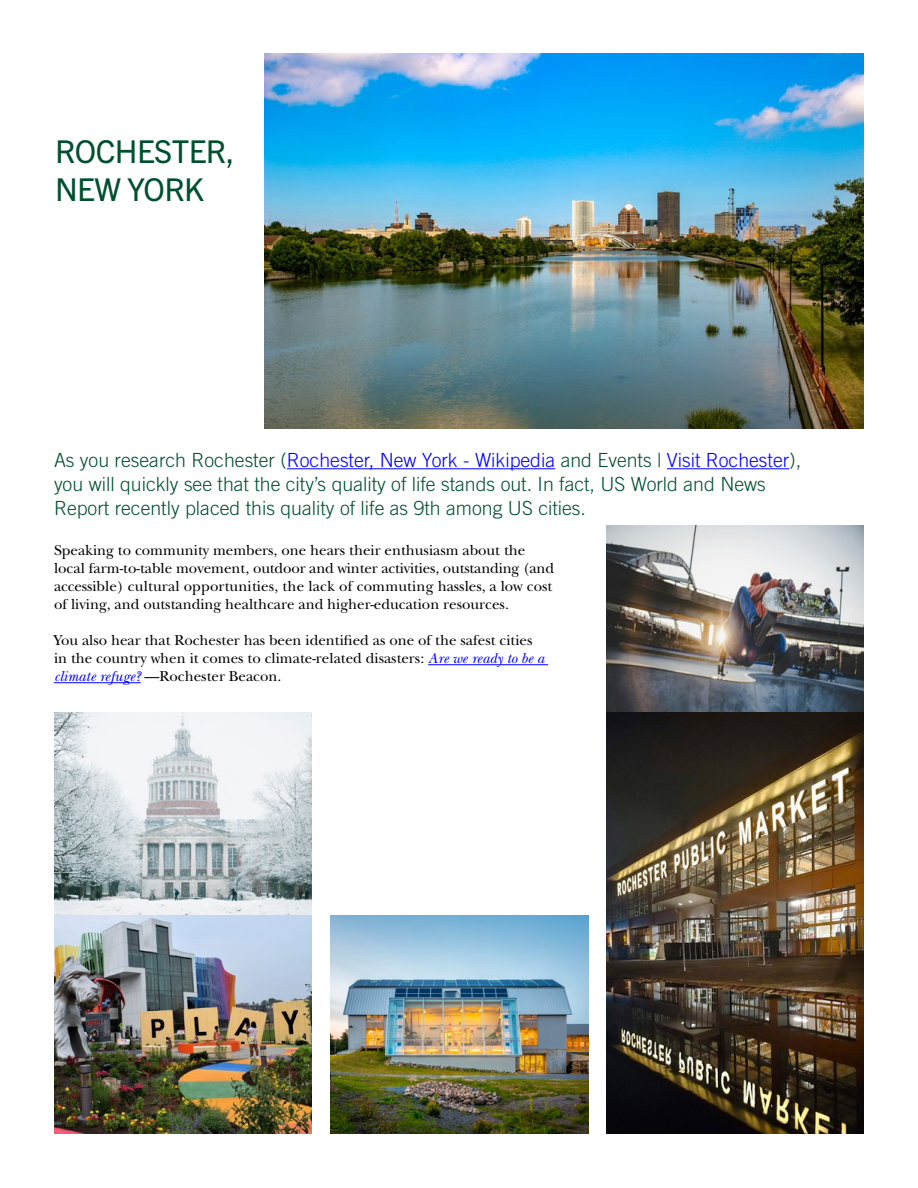
<style>
.page{position:relative;width:918px;height:1188px;background:#fff}
.page>*{position:absolute;margin:0;border:0;box-sizing:border-box;transform-origin:0 0}
.t1{font:31.5px/37.8px "Trade Gothic Next LT Pro";letter-spacing:-.02em;color:#00502f}
.t2{font:300 19.5px/24px "Trade Gothic LT Std";color:#00502f}
.t3{font:15px/18px "New Baskerville ITC Pro";color:#000}
.s1{color:#00f}
.s2{font-style:italic;color:#00f}
</style>
<div class="page">
<img style="left:265px;top:54px;width:599px;height:374px">
<hr style="left:287px;top:468px;width:268px;height:1px;background:#00f">
<hr style="left:667px;top:468px;width:122px;height:1px;background:#00f">
<hr style="left:428px;top:664px;width:120px;height:1px;background:#00f">
<hr style="left:54px;top:682px;width:87px;height:1px;background:#00f">
<img style="left:606px;top:525px;width:258px;height:188px">
<img style="left:54px;top:914px;width:258px;height:220px">
<img style="left:606px;top:713px;width:258px;height:421px">
<img style="left:54px;top:712px;width:258px;height:202px">
<img style="left:330px;top:916px;width:258px;height:217px">
<h1 class="t1" style="left:55px;top:131px;width:181px">ROCHESTER,<br>NEW YORK</h1>
<p class="t2" style="left:54px;top:448px;width:749px">As you research Rochester (<span class="s1">Rochester, New York - Wikipedia</span> and Events | <span class="s1">Visit Rochester</span>), you will quickly see that the city’s quality of life stands out. In fact, US World and News<br>Report recently placed this quality of life as 9th among US cities.</p>
<p class="t3" style="left:54px;top:542px;width:502px">Speaking to community members, one hears their enthusiasm about the local farm-to-table movement, outdoor and winter activities, outstanding (and accessible) cultural opportunities, the lack of commuting hassles, a low cost of living, and outstanding healthcare and higher-education resources.</p>
<p class="t3" style="left:54px;top:632px;width:492px">You also hear that Rochester has been identified as one of the safest cities in the country when it comes to climate-related disasters: <span class="s2">Are we ready to be a climate refuge?</span> —Rochester Beacon.</p>
</div>
